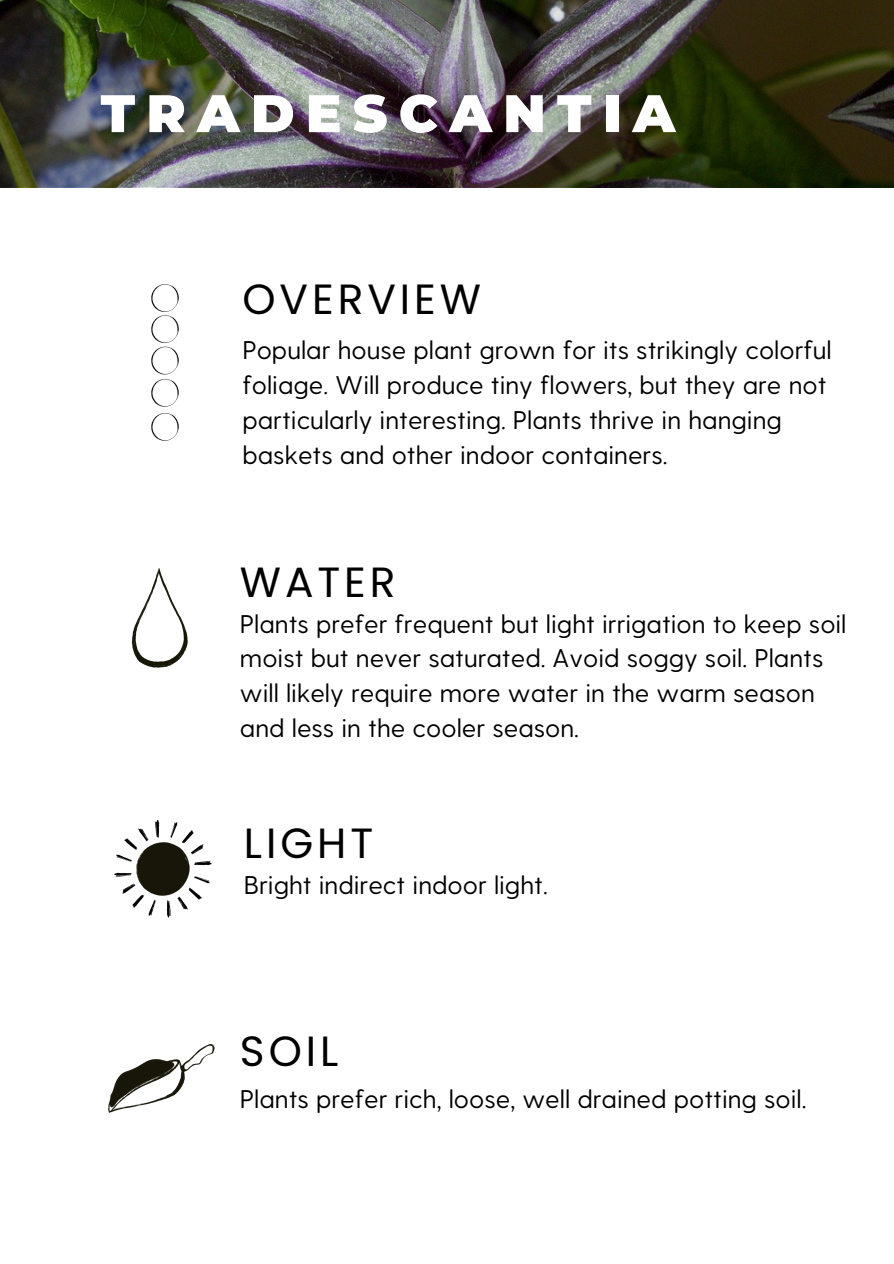
<style>
.page{position:relative;width:894px;height:1264px;background:#fff}
.page>*{position:absolute;margin:0;border:0;box-sizing:border-box;transform-origin:0 0}
.t1{font:900 52.8px "Montserrat";letter-spacing:.215em;color:#fff}
.t2{font:42.15px "Poppins";letter-spacing:.095em;color:#000}
.t3{font:25.5px/35px "Greycliff CF";color:#000}
</style>
<div class="page">
<img style="left:114px;top:820px;width:98px;height:98px">
<img style="left:108px;top:1044px;width:107px;height:69px">
<img style="left:131px;top:568px;width:57px;height:100px">
<img style="left:151px;top:284px;width:28px;height:157px">
<img style="left:0;top:0;width:893px;height:187px">
<p class="t1" style="left:101px;top:81px;width:576px">TRADESCANTIA</p>
<p class="t2" style="left:242px;top:270px;width:240px">OVERVIEW</p>
<p class="t3" style="left:242px;top:331px;width:590px">Popular house plant grown for its strikingly colorful foliage. Will produce tiny flowers, but they are not particularly interesting. Plants thrive in hanging baskets and other indoor containers.</p>
<p class="t2" style="left:240px;top:552px;width:157px">WATER</p>
<p class="t3" style="left:240px;top:604px;width:608px">Plants prefer frequent but light irrigation to keep soil moist but never saturated. Avoid soggy soil. Plants will likely require more water in the warm season and less in the cooler season.</p>
<p class="t2" style="left:244px;top:813px;width:131px">LIGHT</p>
<p class="t3" style="left:244px;top:866px;width:305px">Bright indirect indoor light.</p>
<p class="t2" style="left:240px;top:1022px;width:100px">SOIL</p>
<p class="t3" style="left:240px;top:1079px;width:568px">Plants prefer rich, loose, well drained potting soil.</p>
</div>
